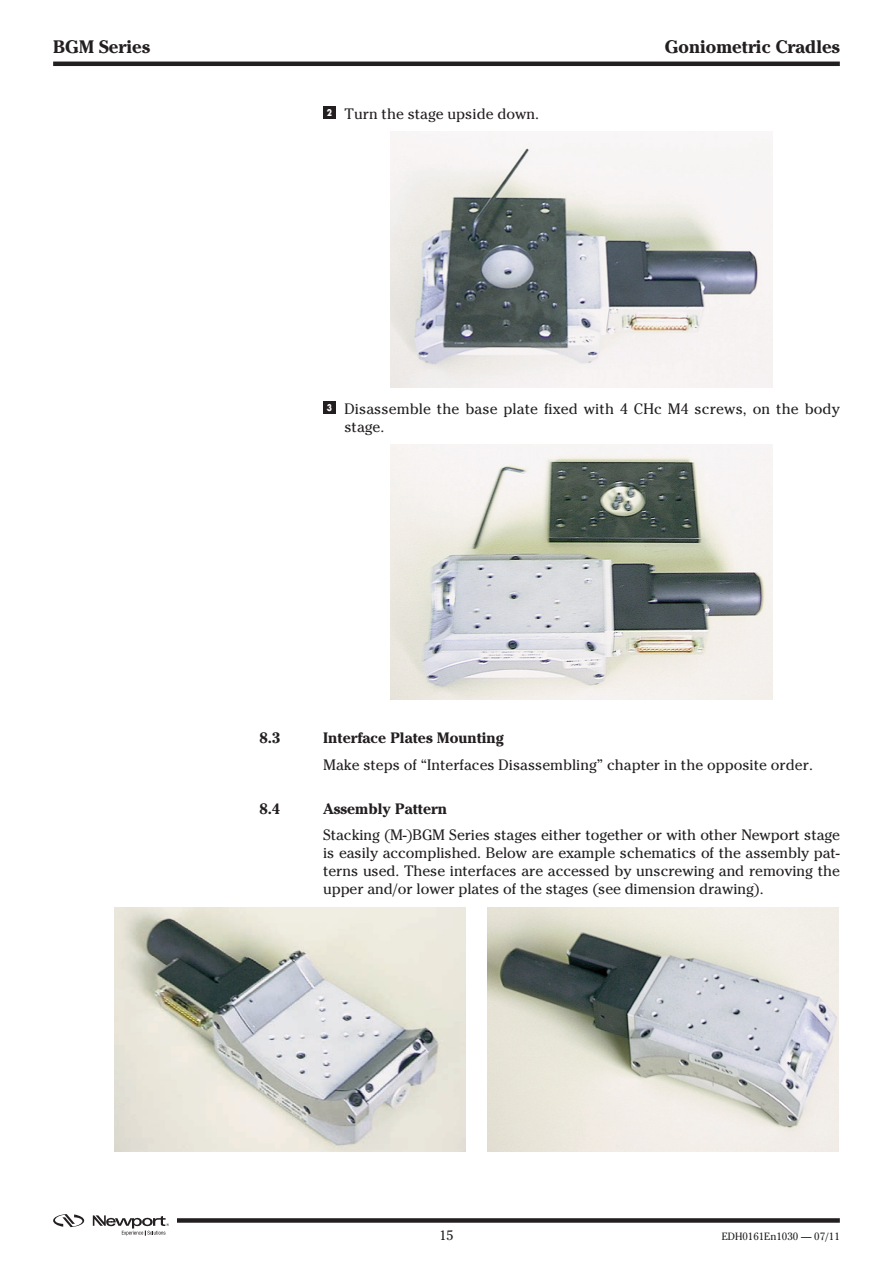
<style>
.page{position:relative;width:893px;height:1263px;background:#fff}
.page>*{position:absolute;margin:0;border:0;box-sizing:border-box;transform-origin:0 0}
.t1{font:700 18px "Cheltenham";color:#231f20}
.t2{font:15px/18px "Cheltenham";color:#231f20}
.t3{font:700 15px "Cheltenham";color:#231f20}
.t4{font:13.5px "Cheltenham";color:#231f20}
.t5{font:10.5px "Cheltenham";color:#231f20}
.t6{font:700 9px "Futura";color:#fff;scale:.85 1}
</style>
<div class="page">
<div style="left:53px;top:1218px;width:787px;height:5px;background:#231f20"></div>
<hr style="left:53px;top:62px;width:787px;height:4px;background:#231f20">
<div style="left:49px;top:1212px;width:127px;height:25px;background:#fff"></div>
<svg style="left:53px;top:1214px;width:31px;height:13px"></svg>
<svg style="left:93px;top:1215px;width:76px;height:20px"></svg>
<img style="left:390px;top:132px;width:383px;height:255px">
<img style="left:390px;top:445px;width:383px;height:255px">
<img style="left:487px;top:907px;width:351px;height:245px">
<img style="left:114px;top:907px;width:351px;height:245px">
<div style="left:323px;top:106px;width:13px;height:13px;background:#231f20"></div>
<div style="left:323px;top:401px;width:13px;height:13px;background:#231f20"></div>
<p class="t1" style="left:53px;top:40px;width:98px">BGM Series</p>
<p class="t1" style="left:665px;top:40px;width:176px">Goniometric Cradles</p>
<p class="t6" style="left:327px;top:108px;width:8px">2</p>
<p class="t2" style="left:344px;top:106px;width:196px">Turn the stage upside down.</p>
<p class="t6" style="left:327px;top:403px;width:8px">3</p>
<p class="t2" style="left:344px;top:401px;width:497px">Disassemble the base plate fixed with 4 CHc M4 screws, on the body stage.</p>
<p class="t3" style="left:259px;top:733px;width:22px">8.3</p>
<p class="t3" style="left:323px;top:733px;width:182px">Interface Plates Mounting</p>
<p class="t2" style="left:323px;top:757px;width:491px">Make steps of “Interfaces Disassembling” chapter in the opposite order.</p>
<p class="t3" style="left:259px;top:803px;width:22px">8.4</p>
<p class="t3" style="left:323px;top:803px;width:125px">Assembly Pattern</p>
<p class="t2" style="left:323px;top:827px;width:518px;text-align:justify">Stacking (M-)BGM Series stages either together or with other Newport stage is easily accomplished. Below are example schematics of the assembly pat&shy;terns used. These interfaces are accessed by unscrewing and removing the upper and/or lower plates of the stages (see dimension drawing).</p>
<p class="t4" style="left:439px;top:1230px;width:16px">15</p>
<p class="t5" style="left:722px;top:1232px;width:119px">EDH0161En1030 — 07/11</p>
</div>
